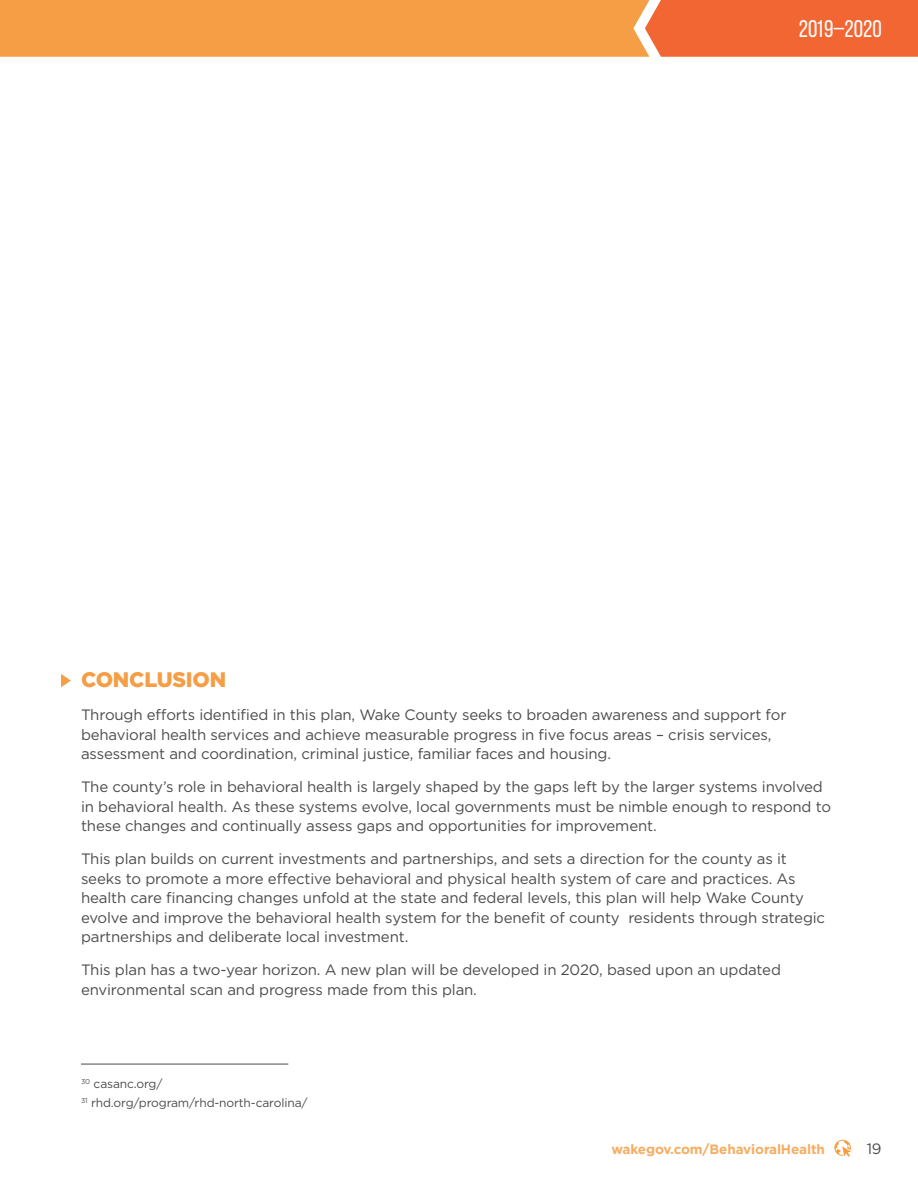
<style>
.page{position:relative;width:918px;height:1188px;background:#fff}
.page>*{position:absolute;margin:0;border:0;box-sizing:border-box;transform-origin:0 0}
.t1{font:24px "Bebas Neue";color:#fff}
.t2{font:900 21px "Gotham";letter-spacing:-.01em;color:#f59e45}
.t3{font:15px/19.5px "Gotham";letter-spacing:-.01em;color:#4b4c4d}
.t4{font:700 13.5px "Gotham";letter-spacing:-.01em;color:#f6ad61}
.t5{font:12px/19.5px "Gotham";letter-spacing:-.01em;color:#4b4c4d}
</style>
<div class="page">
<svg style="left:0;top:0;width:918px;height:57px;background:#f48f42"></svg>
<svg style="left:834px;top:1139px;width:17px;height:18px"></svg>
<hr style="left:81px;top:1064px;width:207px;height:1px;background:#4b4c4d">
<svg style="left:61px;top:674px;width:10px;height:13px"></svg>
<h1 class="t1" style="left:799px;top:16px;width:84px">2019–2020</h1>
<h2 class="t2" style="left:81px;top:666px;width:147px">CONCLUSION</h2>
<p class="t3" style="left:81px;top:705px;width:707px">Through efforts identified in this plan, Wake County seeks to broaden awareness and support for behavioral health services and achieve measurable progress in five focus areas – crisis services, assessment and coordination, criminal justice, familiar faces and housing.</p>
<p class="t3" style="left:81px;top:777px;width:752px">The county’s role in behavioral health is largely shaped by the gaps left by the larger systems involved in behavioral health. As these systems evolve, local governments must be nimble enough to respond to these changes and continually assess gaps and opportunities for improvement.</p>
<p class="t3" style="left:81px;top:849px;width:746px">This plan builds on current investments and partnerships, and sets a direction for the county as it seeks to promote a more effective behavioral and physical health system of care and practices. As health care financing changes unfold at the state and federal levels, this plan will help Wake County evolve and improve the behavioral health system for the benefit of county residents through strategic partnerships and deliberate local investment.</p>
<p class="t3" style="left:81px;top:960px;width:702px">This plan has a two-year horizon. A new plan will be developed in 2020, based upon an updated environmental scan and progress made from this plan.</p>
<p class="t5" style="left:81px;top:1073px;width:228px"><sup>30</sup> casanc.org/<br><sup>31</sup> rhd.org/program/rhd-north-carolina/</p>
<p class="t4" style="left:611px;top:1140px;width:215px">wakegov.com/BehavioralHealth</p>
<p class="t3" style="left:867px;top:1139px;width:16px">19</p>
</div>
